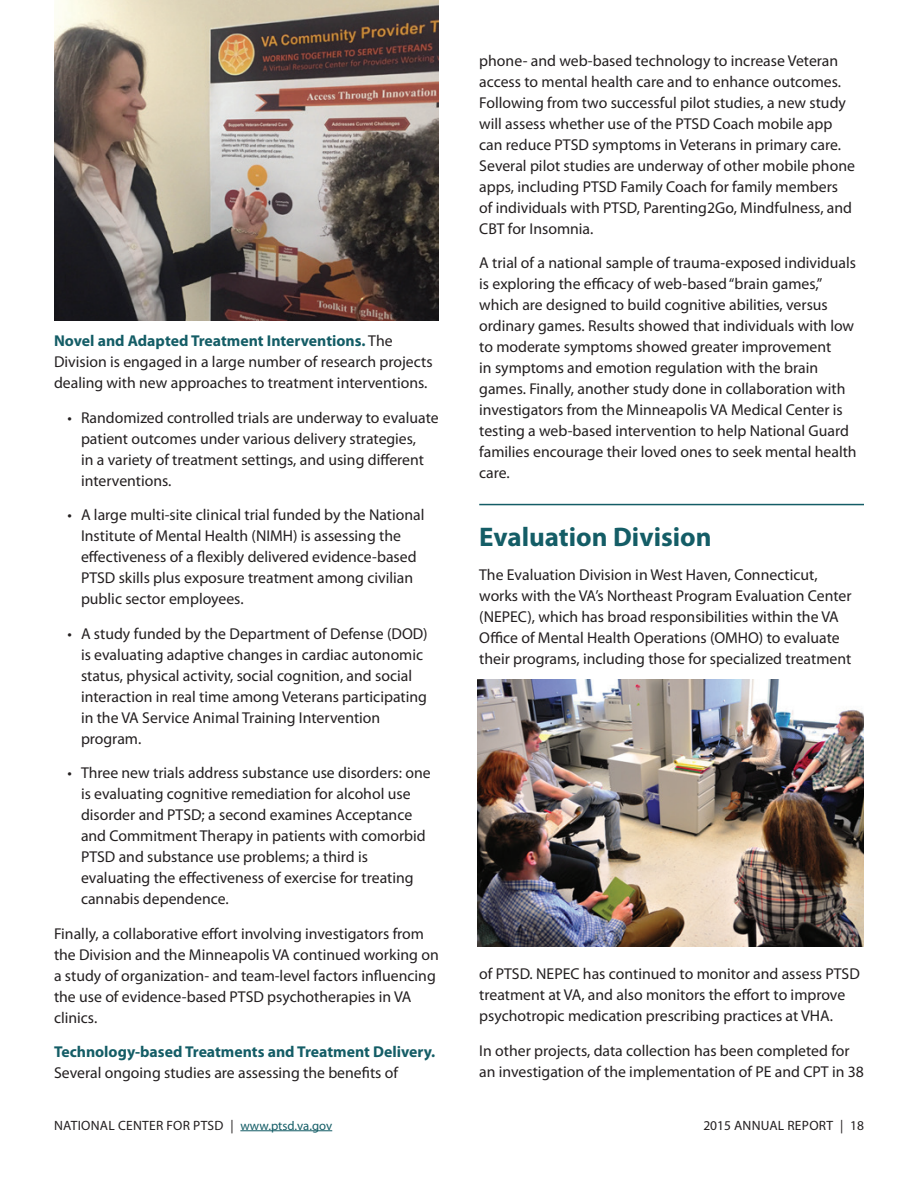
<style>
.page{position:relative;width:918px;height:1188px;background:#fff}
.page>*{position:absolute;margin:0;border:0;box-sizing:border-box;transform-origin:0 0}
.t1{font:700 27px "Myriad Pro";color:#145d66}
.t2{font:15.75px/21px "Myriad Pro";color:#231f20}
.t3{font:700 15.75px/21px "Myriad Pro";color:#145d66}
.t4{font:13.5px "Myriad Pro";letter-spacing:.02em;color:#231f20}
.s1{font-weight:700;color:#145d66}
.s2{font-weight:400;color:#231f20}
.s3{font-size:12.75px;color:#145d66}
</style>
<div class="page">
<hr style="left:240px;top:1130px;width:92px;height:1px;background:#145d66">
<hr style="left:479px;top:504px;width:385px;height:1px;background:#145d66">
<img style="left:54px;top:0;width:385px;height:321px">
<img style="left:478px;top:680px;width:386px;height:266px">
<p class="t2" style="left:54px;top:330px;width:380px"><span class="s1">Novel and Adapted Treatment Interventions.</span> The<br>Division is engaged in a large number of research projects dealing with new approaches to treatment interventions.</p>
<p class="t2" style="left:81px;top:407px;width:359px;text-indent:-14px">• Randomized controlled trials are underway to evaluate patient outcomes under various delivery strategies,<br>in a variety of treatment settings, and using different interventions.</p>
<p class="t2" style="left:81px;top:504px;width:345px;text-indent:-14px">• A large multi-site clinical trial funded by the National Institute of Mental Health (NIMH) is assessing the effectiveness of a flexibly delivered evidence-based PTSD skills plus exposure treatment among civilian public sector employees.</p>
<p class="t2" style="left:81px;top:623px;width:348px;text-indent:-14px">• A study funded by the Department of Defense (DOD) is evaluating adaptive changes in cardiac autonomic status, physical activity, social cognition, and social interaction in real time among Veterans participating in the VA Service Animal Training Intervention program.</p>
<p class="t2" style="left:81px;top:762px;width:351px;text-indent:-14px">• Three new trials address substance use disorders: one is evaluating cognitive remediation for alcohol use disorder and PTSD; a second examines Acceptance and Commitment Therapy in patients with comorbid PTSD and substance use problems; a third is evaluating the effectiveness of exercise for treating cannabis dependence.</p>
<p class="t2" style="left:54px;top:923px;width:386px">Finally, a collaborative effort involving investigators from the Division and the Minneapolis VA continued working on a study of organization- and team-level factors influencing the use of evidence-based PTSD psychotherapies in VA clinics.</p>
<p class="t3" style="left:54px;top:1041px;width:383px">Technology-based Treatments and Treatment Delivery.<br><span class="s2">Several ongoing studies are assessing the benefits of</span></p>
<p class="t2" style="left:479px;top:50px;width:377px">phone- and web-based technology to increase Veteran access to mental health care and to enhance outcomes.<br>Following from two successful pilot studies, a new study will assess whether use of the PTSD Coach mobile app can reduce PTSD symptoms in Veterans in primary care.<br>Several pilot studies are underway of other mobile phone apps, including PTSD Family Coach for family members of individuals with PTSD, Parenting2Go, Mindfulness, and CBT for Insomnia.</p>
<p class="t2" style="left:479px;top:252px;width:379px">A trial of a national sample of trauma-exposed individuals is exploring the efficacy of web-based “brain games,” which are designed to build cognitive abilities, versus ordinary games. Results showed that individuals with low to moderate symptoms showed greater improvement<br>in symptoms and emotion regulation with the brain games. Finally, another study done in collaboration with investigators from the Minneapolis VA Medical Center is testing a web-based intervention to help National Guard families encourage their loved ones to seek mental health care.</p>
<h3 class="t1" style="left:479px;top:519px;width:234px">Evaluation Division</h3>
<p class="t2" style="left:479px;top:564px;width:374px">The Evaluation Division in West Haven, Connecticut, works with the VA’s Northeast Program Evaluation Center (NEPEC), which has broad responsibilities within the VA Office of Mental Health Operations (OMHO) to evaluate their programs, including those for specialized treatment</p>
<p class="t2" style="left:479px;top:963px;width:382px">of PTSD. NEPEC has continued to monitor and assess PTSD treatment at VA, and also monitors the effort to improve psychotropic medication prescribing practices at VHA.</p>
<p class="t2" style="left:479px;top:1040px;width:386px">In other projects, data collection has been completed for an investigation of the implementation of PE and CPT in 38</p>
<p class="t4" style="left:54px;top:1117px;width:280px">NATIONAL CENTER FOR PTSD | <span class="s3">www.ptsd.va.gov</span></p>
<p class="t4" style="left:703px;top:1117px;width:162px">2015 ANNUAL REPORT | 18</p>
</div>
